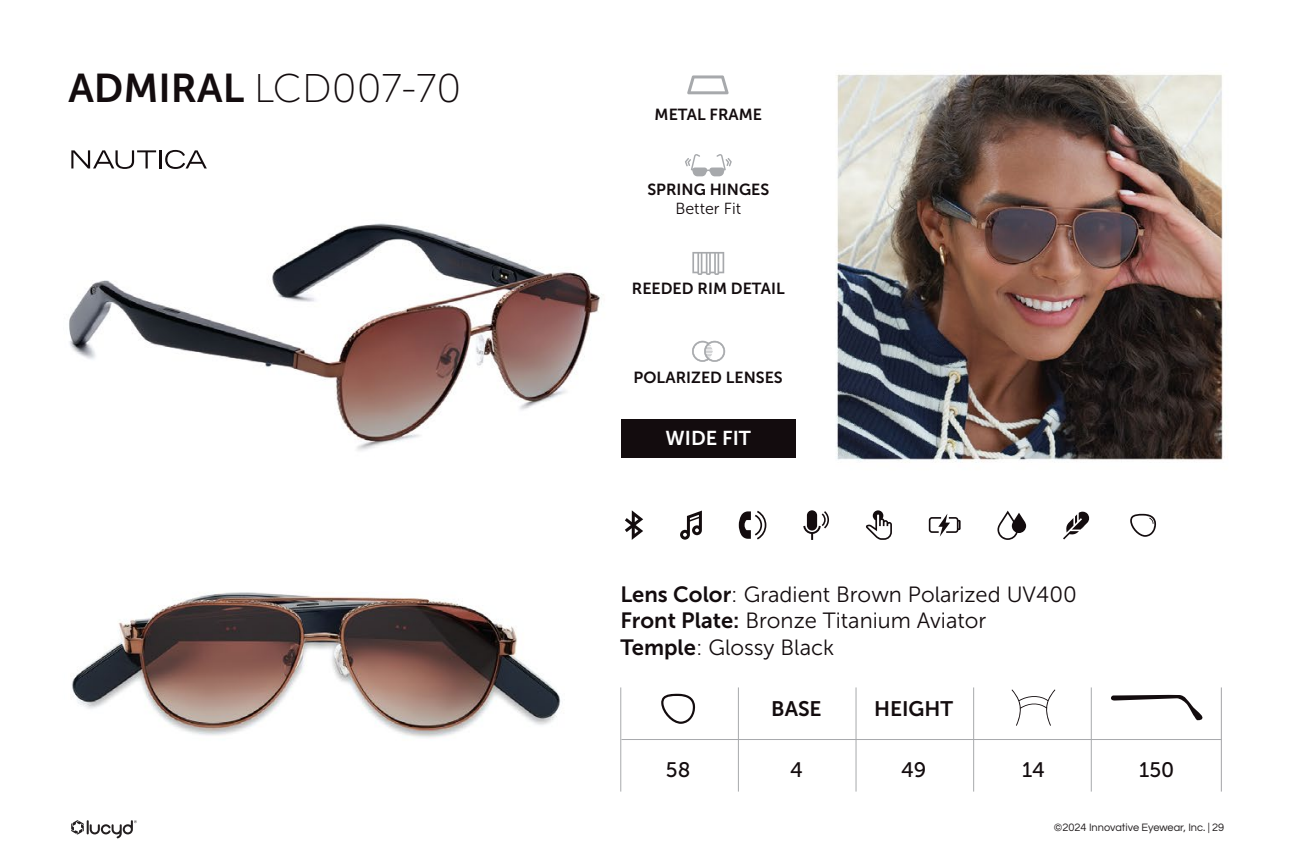
<style>
.page{position:relative;width:1296px;height:864px;background:#fff}
.page>*{position:absolute;margin:0;border:0;box-sizing:border-box;transform-origin:0 0}
.t1{font:40px "Museo Sans 100";color:#130c0e}
.t2{font:22px/26.4px "Museo Sans 300";color:#130c0e}
.t3{font:21px "Museo Sans 500";color:#130c0e}
.t4{font:21px "Museo Sans 700";color:#130c0e}
.t5{font:20px "Museo Sans 700";color:#fff}
.t6{font:16px "Museo Sans 700";color:#130c0e}
.t7{font:16px "Museo Sans 300";color:#130c0e}
.t8{font:11px "Questrial";color:#231f20}
.s1{font-family:"Museo Sans 700"}
</style>
<div class="page">
<img style="left:69px;top:71px;width:1156px;height:721px">
<svg style="left:1130px;top:514px;width:26px;height:23px"></svg>
<svg style="left:692px;top:341px;width:33px;height:21px"></svg>
<svg style="left:71px;top:150px;width:85px;height:19px"></svg>
<hr style="left:159px;top:150px;width:3px;height:18px;background:#130c0e">
<svg style="left:165px;top:150px;width:42px;height:19px"></svg>
<div style="left:621px;top:419px;width:175px;height:39px;background:#130c0e"></div>
<svg style="left:685px;top:154px;width:47px;height:22px"></svg>
<hr style="left:620px;top:687px;width:1px;height:105px;background:#a7a9ac">
<hr style="left:1221px;top:687px;width:1px;height:105px;background:#a3a3a7">
<hr style="left:738px;top:687px;width:1px;height:105px;background:#a7a9ac">
<hr style="left:621px;top:739px;width:601px;height:1px;background:#a7a9ac">
<hr style="left:856px;top:687px;width:1px;height:105px;background:#a7a9ac">
<hr style="left:973px;top:687px;width:1px;height:105px;background:#a7a9ac">
<hr style="left:1091px;top:687px;width:1px;height:105px;background:#a7a9ac">
<svg style="left:1012px;top:689px;width:43px;height:37px"></svg>
<svg style="left:1109px;top:695px;width:94px;height:27px"></svg>
<svg style="left:661px;top:694px;width:35px;height:30px"></svg>
<svg style="left:997px;top:511px;width:29px;height:29px"></svg>
<svg style="left:1063px;top:511px;width:27px;height:28px"></svg>
<svg style="left:625px;top:510px;width:18px;height:30px"></svg>
<svg style="left:739px;top:511px;width:27px;height:29px"></svg>
<svg style="left:680px;top:511px;width:22px;height:29px"></svg>
<svg style="left:803px;top:511px;width:26px;height:29px"></svg>
<svg style="left:865px;top:510px;width:27px;height:30px"></svg>
<svg style="left:929px;top:514px;width:32px;height:23px"></svg>
<svg style="left:692px;top:252px;width:32px;height:23px"></svg>
<svg style="left:687px;top:75px;width:42px;height:19px"></svg>
<svg style="left:71px;top:820px;width:66px;height:19px"></svg>
<h1 class="t1" style="left:68px;top:67px;width:394px"><span class="s1">ADMIRAL</span> LCD007-70</h1>
<p class="t6" style="left:655px;top:106px;width:109px">METAL FRAME</p>
<p class="t6" style="left:647px;top:181px;width:123px">SPRING HINGES</p>
<p class="t7" style="left:675px;top:200px;width:67px">Better Fit</p>
<p class="t6" style="left:632px;top:280px;width:154px">REEDED RIM DETAIL</p>
<p class="t6" style="left:634px;top:369px;width:151px">POLARIZED LENSES</p>
<p class="t5" style="left:666px;top:427px;width:87px">WIDE FIT</p>
<p class="t2" style="left:620px;top:581px;width:458px"><span class="s1">Lens Color</span>: Gradient Brown Polarized UV400<br><span class="s1">Front Plate:</span> Bronze Titanium Aviator<br><span class="s1">Temple</span>: Glossy Black</p>
<p class="t4" style="left:771px;top:697px;width:52px">BASE</p>
<p class="t4" style="left:874px;top:697px;width:81px">HEIGHT</p>
<p class="t3" style="left:666px;top:758px;width:26px">58</p>
<p class="t3" style="left:790px;top:758px;width:14px">4</p>
<p class="t3" style="left:901px;top:758px;width:27px">49</p>
<p class="t3" style="left:1022px;top:758px;width:24px">14</p>
<p class="t3" style="left:1139px;top:758px;width:37px">150</p>
<p class="t8" style="left:1054px;top:820px;width:172px">©2024 Innovative Eyewear, Inc. | 29</p>
</div>
